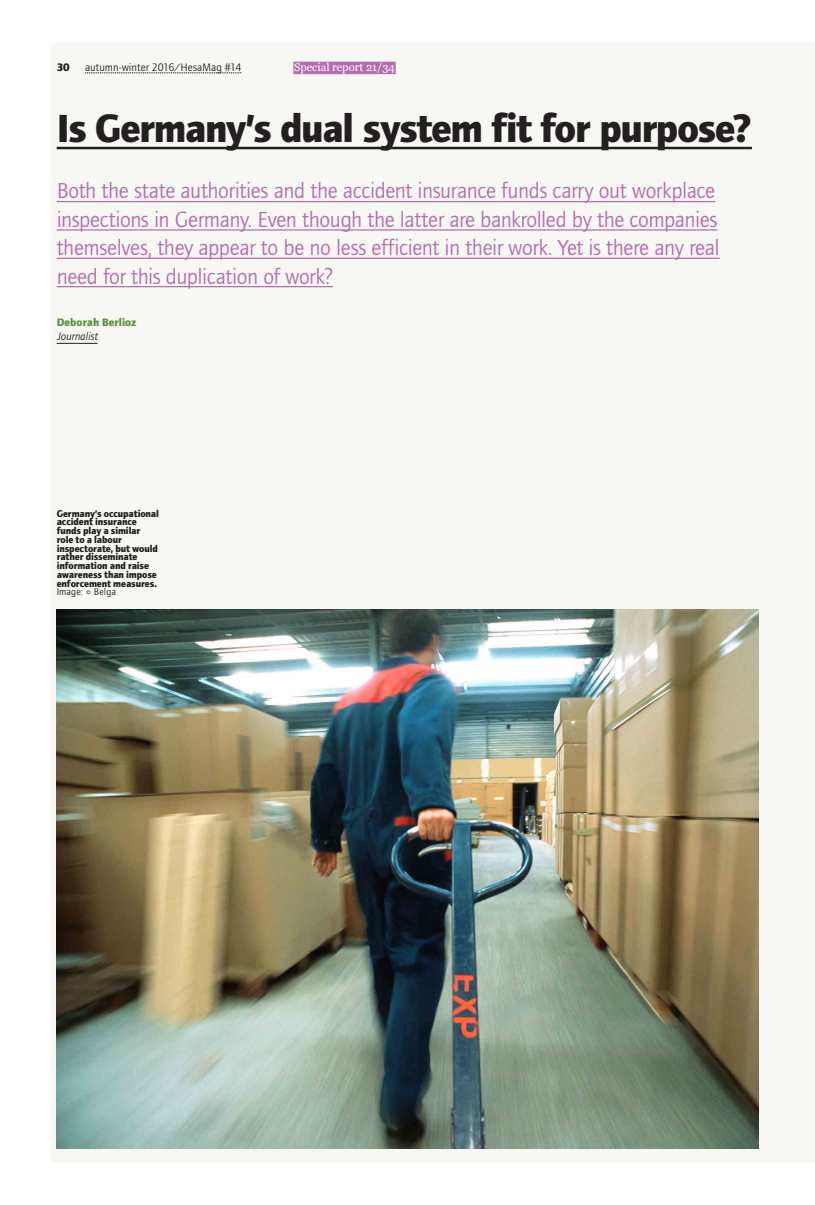
<style>
.page{position:relative;width:815px;height:1205px;background:#fff}
.page>*{position:absolute;margin:0;border:0;box-sizing:border-box;transform-origin:0 0}
.HM___Titre_3{font:40.62px "etui Foundry Journal bold";letter-spacing:-.03em;color:#231f20}
.HM___Chapeau{font:22.5px/28.4px "etui Foundry Journal book";letter-spacing:-.02em;color:#b56dad}
.t1{font:11.25px "etui Foundry Journal book";letter-spacing:.005em;color:#231f20}
.HM___Rubrique{font:11.25px "Georgia";color:#fff}
.HM___Auteur{font:11.25px "etui Foundry Journal bold";letter-spacing:.005em;color:#59923a}
.HM___Auteur_Fonction{font:italic 11.25px "etui Foundry Journal Book";color:#231f20}
.t2{font:11.25px "etui Foundry Journal bold";color:#231f20}
.HM___Image{font:10px/8.8px "etui Foundry Journal bold";letter-spacing:-.01em;color:#231f20}
.HM___Image-2{font:10px "etui Foundry Journal book";letter-spacing:.01em;color:#231f20}
</style>
<div class="page">
<div style="left:51px;top:43px;width:764px;height:1119px;background:#f7f7f3"></div>
<svg style="left:85px;top:73px;width:156px;height:1px"></svg>
<hr style="left:57px;top:343px;width:41px;height:1px;background:#231f20">
<hr style="left:57px;top:147px;width:695px;height:2px;background:#231f20">
<hr style="left:57px;top:201px;width:658px;height:1px;background:#b56dad">
<hr style="left:57px;top:229px;width:660px;height:2px;background:#b56dad">
<hr style="left:57px;top:258px;width:663px;height:1px;background:#b56dad">
<hr style="left:57px;top:286px;width:276px;height:1px;background:#b56dad">
<img style="left:57px;top:609px;width:701px;height:539px">
<div style="left:293px;top:62px;width:103px;height:12px;background:#b56dad"></div>
<p class="t2" style="left:57px;top:60px;width:15px">30</p>
<p class="t1" style="left:85px;top:61px;width:158px">autumn-winter 2016/HesaMag #14</p>
<p class="HM___Rubrique" style="left:294px;top:59px;width:102px">Special report 21/34</p>
<p class="HM___Titre_3" style="left:57px;top:104px;width:697px">Is Germany’s dual system fit for purpose?</p>
<p class="HM___Chapeau" style="left:57px;top:177px;width:665px">Both the state authorities and the accident insurance funds carry out workplace inspections in Germany. Even though the latter are bankrolled by the companies themselves, they appear to be no less efficient in their work. Yet is there any real need for this duplication of work?</p>
<p class="HM___Auteur" style="left:57px;top:316px;width:81px">Deborah Berlioz</p>
<p class="HM___Auteur_Fonction" style="left:57px;top:330px;width:42px">Journalist</p>
<p class="HM___Image" style="left:57px;top:509px;width:104px">Germany’s occupational accident insurance funds play a similar role to a labour inspectorate, but would rather disseminate information and raise awareness than impose enforcement measures.</p>
<p class="HM___Image-2" style="left:57px;top:586px;width:61px">Image: © Belga</p>
</div>
